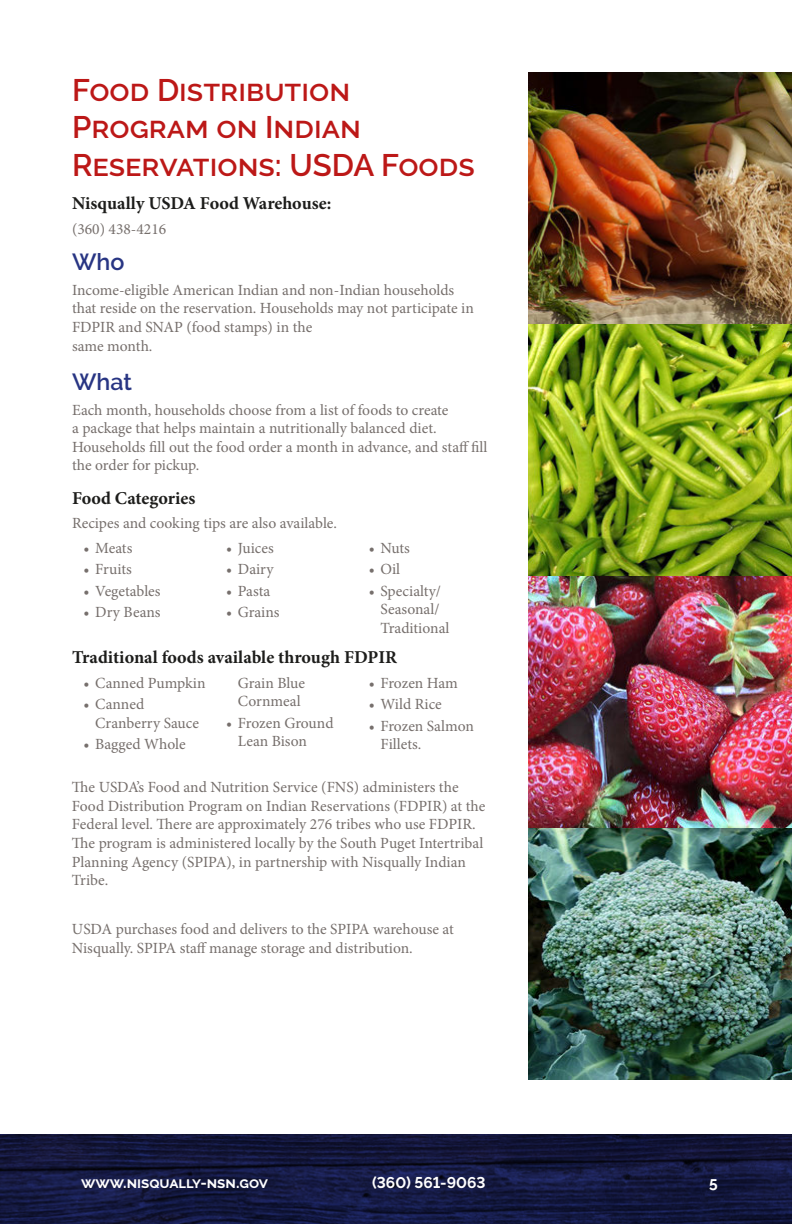
<style>
.page{position:relative;width:792px;height:1224px;background:#fff}
.page>*{position:absolute;margin:0;border:0;box-sizing:border-box;transform-origin:0 0}
.H1_-_Page_Heading{font:600 31px/37.2px "Raleway";color:#bc1817}
.H2_-_Section_Heading{font:600 23.2px "Raleway";color:#283583}
.H3_-_Paragraph_Headi{font:700 18.2px "Minion Pro";color:#1d1d1b}
.Bullets{font:15.6px/18.6px "Minion Pro";letter-spacing:-.005em;color:#766f6c}
.t1{font:700 15.6px "Raleway";color:#fff}
</style>
<div class="page">
<svg style="left:0;top:1134px;width:792px;height:90px;background:#13173d"></svg>
<img style="left:528px;top:72px;width:264px;height:1008px">
<p class="H1_-_Page_Heading" style="left:72px;top:72px;width:404px">Food Distribution<br>Program on Indian<br>Reservations: USDA Foods</p>
<p class="H3_-_Paragraph_Headi" style="left:72px;top:190px;width:261px">Nisqually USDA Food Warehouse:</p>
<p class="Bullets" style="left:72px;top:219px;width:96px">(360) 438-4216</p>
<p class="H2_-_Section_Heading" style="left:72px;top:249px;width:54px">Who</p>
<p class="Bullets" style="left:72px;top:280px;width:403px">Income-eligible American Indian and non-Indian households that reside on the reservation. Households may not participate in FDPIR and SNAP (food stamps) in the<br>same month.</p>
<p class="H2_-_Section_Heading" style="left:72px;top:369px;width:61px">What</p>
<p class="Bullets" style="left:72px;top:400px;width:417px">Each month, households choose from a list of foods to create<br>a package that helps maintain a nutritionally balanced diet.<br>Households fill out the food order a month in advance, and staff fill the order for pickup.</p>
<p class="H3_-_Paragraph_Headi" style="left:72px;top:485px;width:125px">Food Categories</p>
<p class="Bullets" style="left:72px;top:514px;width:267px">Recipes and cooking tips are also available.</p>
<p class="Bullets" style="left:84px;top:539px;width:50px">• Meats</p>
<p class="Bullets" style="left:84px;top:560px;width:50px">• Fruits</p>
<p class="Bullets" style="left:84px;top:581px;width:78px">• Vegetables</p>
<p class="Bullets" style="left:84px;top:603px;width:78px">• Dry Beans</p>
<p class="Bullets" style="left:369px;top:539px;width:43px">• Nuts</p>
<p class="Bullets" style="left:369px;top:560px;width:33px">• Oil</p>
<p class="Bullets" style="left:380px;top:581px;width:71px;text-indent:-12px">• Specialty/<br>Seasonal/<br>Traditional</p>
<p class="H3_-_Paragraph_Headi" style="left:72px;top:645px;width:327px">Traditional foods available through FDPIR</p>
<p class="Bullets" style="left:84px;top:674px;width:123px">• Canned Pumpkin</p>
<p class="Bullets" style="left:95px;top:695px;width:105px;text-indent:-12px">• Canned<br>Cranberry Sauce</p>
<p class="Bullets" style="left:84px;top:735px;width:104px">• Bagged Whole</p>
<p class="Bullets" style="left:226px;top:539px;width:49px">• Juices</p>
<p class="Bullets" style="left:226px;top:560px;width:49px">• Dairy</p>
<p class="Bullets" style="left:226px;top:581px;width:46px">• Pasta</p>
<p class="Bullets" style="left:226px;top:603px;width:55px">• Grains</p>
<p class="Bullets" style="left:238px;top:674px;width:69px">Grain Blue<br>Cornmeal</p>
<p class="Bullets" style="left:238px;top:714px;width:97px;text-indent:-12px">• Frozen Ground<br>Lean Bison</p>
<p class="Bullets" style="left:369px;top:674px;width:91px">• Frozen Ham</p>
<p class="Bullets" style="left:369px;top:695px;width:75px">• Wild Rice</p>
<p class="Bullets" style="left:380px;top:716px;width:95px;text-indent:-12px">• Frozen Salmon<br>Fillets.</p>
<p class="Bullets" style="left:72px;top:778px;width:415px">The USDA’s Food and Nutrition Service (FNS) administers the Food Distribution Program on Indian Reservations (FDPIR) at the Federal level. There are approximately 276 tribes who use FDPIR.<br>The program is administered locally by the South Puget Intertribal Planning Agency (SPIPA), in partnership with Nisqually Indian Tribe.</p>
<p class="Bullets" style="left:72px;top:920px;width:383px">USDA purchases food and delivers to the SPIPA warehouse at<br>Nisqually. SPIPA staff manage storage and distribution.</p>
<p class="t1" style="left:81px;top:1174px;width:189px">www.nisqually-nsn.gov</p>
<p class="t1" style="left:372px;top:1174px;width:115px">(360) 561-9063</p>
<p class="t1" style="left:709px;top:1174px;width:10px">5</p>
</div>
